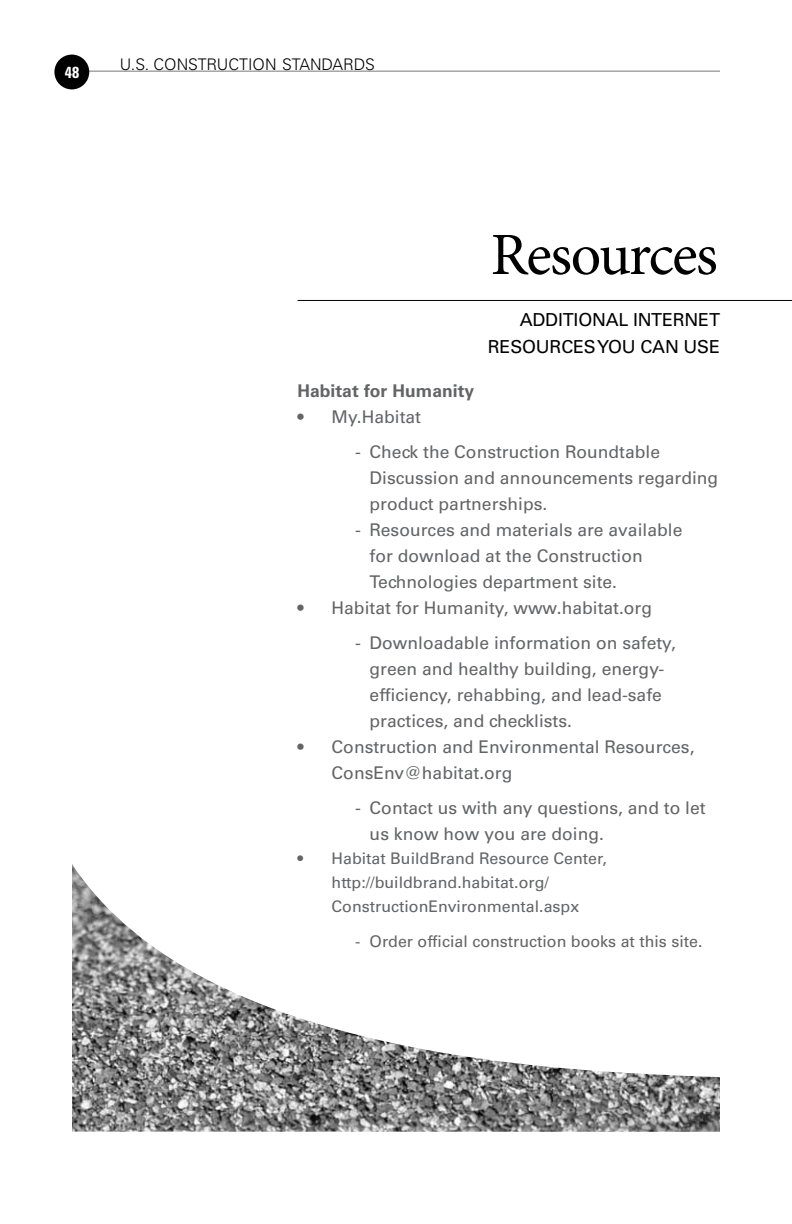
<style>
.page{position:relative;width:792px;height:1224px;background:#fff}
.page>*{position:absolute;margin:0;border:0;box-sizing:border-box;transform-origin:0 0}
.t1{font:60px "Minion Pro";letter-spacing:-.03em;color:#000}
.t2{font:17.8px/26.6px "Univers LT Std";letter-spacing:-.01em;color:#000;text-align:right}
.t3{font:17.6px/26px "Univers LT Std";color:#636466}
.t4{font:700 17.6px "Univers LT Std";color:#636466}
.t5{font:16px/24px "Univers LT Std";color:#636466}
.t6{font:300 16px "Univers LT Std";color:#000}
.t7{font:700 condensed 16px "Univers LT Std";color:#fff}
</style>
<div class="page">
<hr style="left:74px;top:71px;width:646px;height:1px;background:#9d9fa2">
<div style="left:54px;top:55px;width:35px;height:34px;background:#000;border-radius:50%"></div>
<hr style="left:298px;top:300px;width:494px;height:1px;background:#000">
<img style="left:72px;top:864px;width:648px;height:268px">
<p class="t7" style="left:65px;top:62px;width:16px">48</p>
<p class="t6" style="left:120px;top:55px;width:255px">U.S. CONSTRU CTION STANDARDS</p>
<h1 class="t1" style="left:491px;top:215px;width:229px">Resources</h1>
<p class="t2" style="left:520px;top:307px;width:14px">Add</p>
<p class="t2" style="left:488px;top:307px;width:234px">itional I nternet<br>Resourcesyou can use</p>
<p class="t4" style="left:298px;top:380px;width:178px">Habitat for Humanity</p>
<p class="t3" style="left:298px;top:404px;width:125px">• My.Habitat</p>
<p class="t3" style="left:370px;top:439px;width:350px;text-indent:-14px">- Check the Construction Roundtable<br>Discussion and announcements regarding product partnerships.</p>
<p class="t3" style="left:370px;top:517px;width:314px;text-indent:-14px">- Resources and materials are available for download at the Construction<br>Technologies department site.</p>
<p class="t3" style="left:298px;top:595px;width:356px">• Habitat for Humanity, www.habitat.org</p>
<p class="t3" style="left:370px;top:630px;width:308px;text-indent:-14px">- Downloadable information on safety, green and healthy building, energy&shy;efficiency, rehabbing, and lead-safe practices, and checklists.</p>
<p class="t3" style="left:332px;top:734px;width:364px;text-indent:-34px">• Construction and Environmental Resources,<br>ConsEnv@habitat.org</p>
<p class="t3" style="left:370px;top:795px;width:338px;text-indent:-14px">- Contact us with any questions, and to let us know how you are doing.</p>
<p class="t5" style="left:332px;top:846px;width:277px;text-indent:-34px">• Habitat BuildBrand Resource Center, http://buildbrand. habitat.org/<br>ConstructionEnvironmental.aspx</p>
<p class="t5" style="left:355px;top:929px;width:349px">- Order official construction books at this site.</p>
</div>
